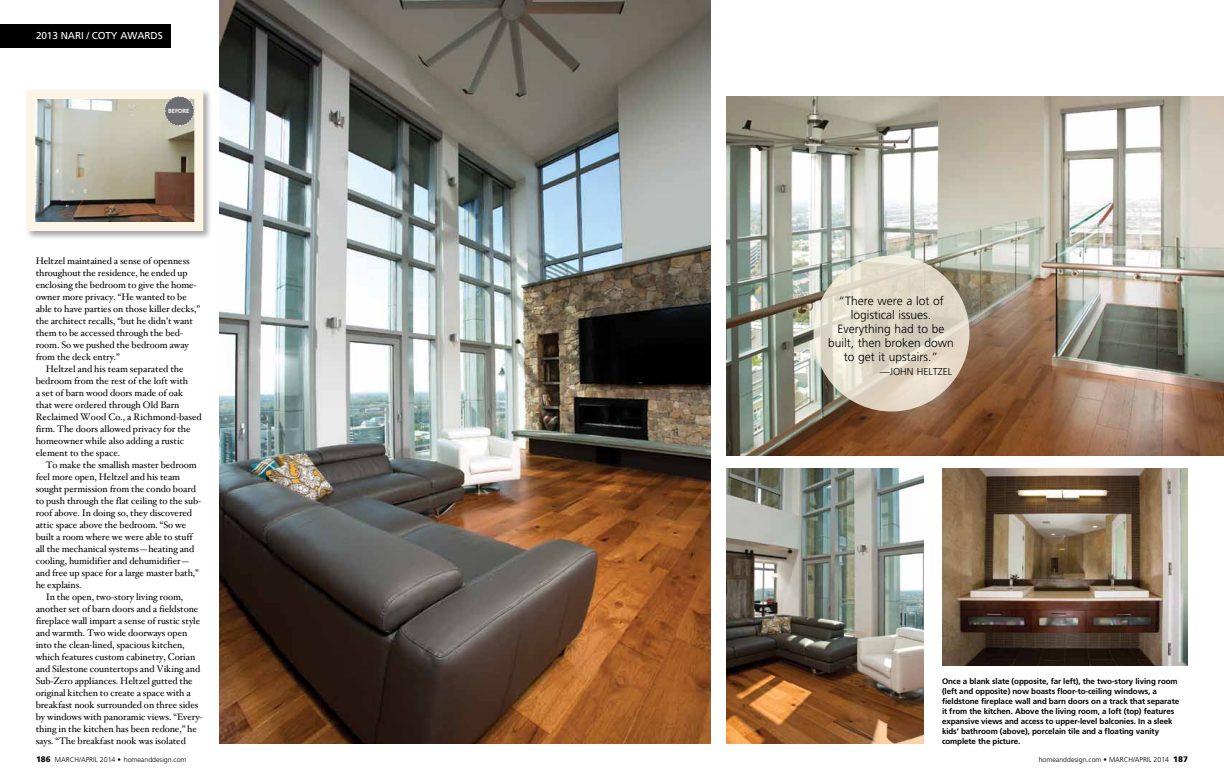
<style>
.page{position:relative;width:1224px;height:783px;background:#fff}
.page>*{position:absolute;margin:0;border:0;box-sizing:border-box;transform-origin:0 0}
.t1{font:300 12px/14px "Frutiger";color:#000;text-align:center}
.t2{font:10px "Frutiger";letter-spacing:-.01em;color:#fff}
.t3{font:300 10px "Frutiger";color:#000}
.t4{font:9.5px "Hoefler Text";letter-spacing:-.005em;color:#000}
.t5{font:700 8px/10px "Frutiger";letter-spacing:-.01em;color:#000}
.t6{font:300 7px "Frutiger";color:#000}
.t7{font:700 6px "Frutiger";letter-spacing:-.01em;color:#fff}
.s1{font-weight:900;font-size:8px}
</style>
<div class="page">
<img style="left:219px;top:0;width:492px;height:744px">
<img style="left:726px;top:96px;width:498px;height:360px">
<div style="left:25px;top:88px;width:188px;height:152px;background:#000;opacity:.35"></div>
<img style="left:36px;top:100px;width:157px;height:121px">
<div style="left:26px;top:90px;width:177px;height:141px;border:9px solid #fcf5e5"></div>
<svg style="left:164px;top:95px;width:31px;height:32px"></svg>
<img style="left:726px;top:468px;width:198px;height:276px">
<img style="left:942px;top:468px;width:246px;height:198px">
<div style="left:0;top:24px;width:171px;height:24px;background:#000"></div>
<svg style="left:814px;top:256px;width:156px;height:156px;background:#e1dac9"></svg>
<p class="t2" style="left:36px;top:30px;width:33px">2013 NAR</p>
<p class="t2" style="left:81px;top:30px;width:82px">I / COTY AWARDS</p>
<p class="t7" style="left:168px;top:107px;width:23px">BEFORE</p>
<p class="t4" style="left:36px;top:255px;width:156px">Heltzel maintained a sense of openness</p>
<p class="t4" style="left:36px;top:267px;width:153px">throughout the residence, he ended up</p>
<p class="t4" style="left:36px;top:279px;width:163px">enclosing the bedroom to give the home-</p>
<p class="t4" style="left:36px;top:291px;width:153px">owner more privacy. “He wanted to be</p>
<p class="t4" style="left:36px;top:303px;width:166px">able to have parties on those killer decks,”</p>
<p class="t4" style="left:36px;top:315px;width:159px">the architect recalls, “but he didn’t want</p>
<p class="t4" style="left:36px;top:327px;width:149px">them to be accessed through the bed-</p>
<p class="t4" style="left:36px;top:339px;width:155px">room. So we pushed the bedroom away</p>
<p class="t4" style="left:36px;top:351px;width:86px">from the deck entry.”</p>
<p class="t4" style="left:46px;top:363px;width:139px">Heltzel and his team separated the</p>
<p class="t4" style="left:36px;top:375px;width:154px">bedroom from the rest of the loft with</p>
<p class="t4" style="left:36px;top:387px;width:149px">a set of barn wood doors made of oak</p>
<p class="t4" style="left:36px;top:399px;width:145px">that were ordered through Old Barn</p>
<p class="t4" style="left:36px;top:411px;width:168px">Reclaimed Wood Co., a Richmond-based</p>
<p class="t4" style="left:36px;top:423px;width:157px">firm. The doors allowed privacy for the</p>
<p class="t4" style="left:36px;top:435px;width:150px">homeowner while also adding a rustic</p>
<p class="t4" style="left:36px;top:447px;width:86px">element to the space.</p>
<p class="t4" style="left:46px;top:459px;width:153px">To make the smallish master bedroom</p>
<p class="t4" style="left:36px;top:471px;width:146px">feel more open, Heltzel and his team</p>
<p class="t4" style="left:36px;top:483px;width:162px">sought permission from the condo board</p>
<p class="t4" style="left:36px;top:495px;width:167px">to push through the flat ceiling to the sub-</p>
<p class="t4" style="left:36px;top:507px;width:158px">roof above. In doing so, they discovered</p>
<p class="t4" style="left:36px;top:519px;width:152px">attic space above the bedroom. “So we</p>
<p class="t4" style="left:36px;top:531px;width:158px">built a room where we were able to stuff</p>
<p class="t4" style="left:36px;top:543px;width:160px">all the mechanical systems—heating and</p>
<p class="t4" style="left:36px;top:555px;width:156px">cooling, humidifier and dehumidifier—</p>
<p class="t4" style="left:36px;top:567px;width:165px">and free up space for a large master bath,”</p>
<p class="t4" style="left:36px;top:579px;width:47px">he explains.</p>
<p class="t4" style="left:46px;top:591px;width:139px">In the open, two-story living room,</p>
<p class="t4" style="left:36px;top:603px;width:164px">another set of barn doors and a fieldstone</p>
<p class="t4" style="left:36px;top:615px;width:166px">fireplace wall impart a sense of rustic style</p>
<p class="t4" style="left:36px;top:627px;width:153px">and warmth. Two wide doorways open</p>
<p class="t4" style="left:36px;top:639px;width:150px">into the clean-lined, spacious kitchen,</p>
<p class="t4" style="left:36px;top:651px;width:161px">which features custom cabinetry, Corian</p>
<p class="t4" style="left:36px;top:663px;width:166px">and Silestone countertops and Viking and</p>
<p class="t4" style="left:36px;top:675px;width:159px">Sub-Zero appliances. Heltzel gutted the</p>
<p class="t4" style="left:36px;top:687px;width:156px">original kitchen to create a space with a</p>
<p class="t4" style="left:36px;top:699px;width:164px">breakfast nook surrounded on three sides</p>
<p class="t4" style="left:36px;top:711px;width:169px">by windows with panoramic views. “Every-</p>
<p class="t4" style="left:36px;top:723px;width:163px">thing in the kitchen has been redone,” he</p>
<p class="t4" style="left:36px;top:735px;width:152px">says. “The breakfast nook was isolated</p>
<p class="t6" style="left:36px;top:756px;width:152px"><span class="s1">186</span> MARCH/APRIL 2014 • homeanddesign.com</p>
<p class="t6" style="left:1039px;top:756px;width:151px">homeanddesign.com • MARCH/APRIL 2014 <span class="s1">187</span></p>
<p class="t1" style="left:828px;top:294px;width:127px">“There were a lot of logistical issues.<br>Everything had to be built, then broken down to get it upstairs.”</p>
<p class="t3" style="left:880px;top:366px;width:21px">—JOHN</p>
<p class="t3" style="left:917px;top:366px;width:7px">HELT</p>
<p class="t3" style="left:938px;top:366px;width:11px">ZEL</p>
<p class="t5" style="left:942px;top:676px;width:239px">Once a blank slate (opposite, far left), the two-story living room (left and opposite) now boasts floor-to-ceiling windows, a fieldstone fireplace wall and barn doors on a track that separate it from the kitchen. Above the living room, a loft (top) features expansive views and access to upper-level balconies. In a sleek kids’ bathroom (above), porcelain tile and a floating vanity complete the picture.</p>
</div>
